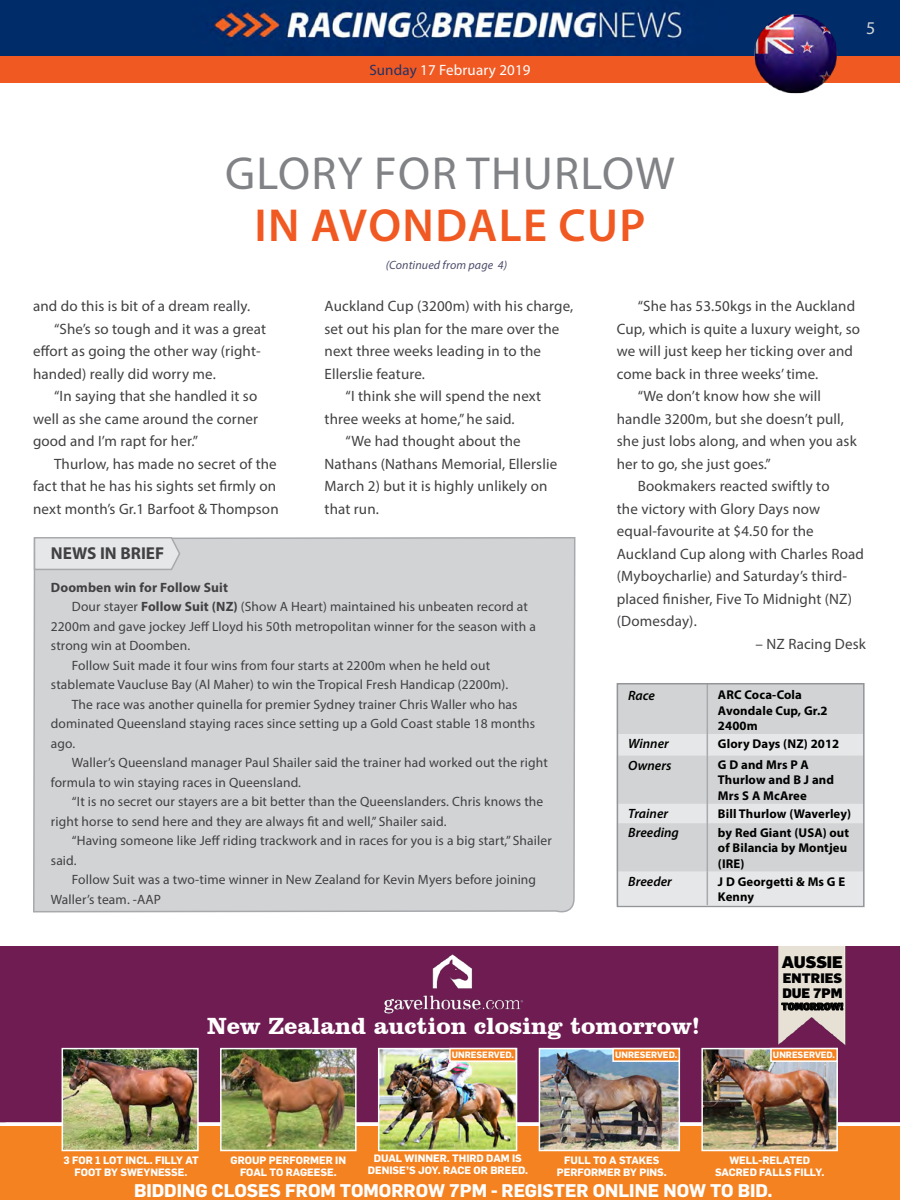
<style>
.page{position:relative;width:900px;height:1200px;background:#fff}
.page>*{position:absolute;margin:0;border:0;box-sizing:border-box;transform-origin:0 0}
.t1{font:46.5px "Myriad Pro";letter-spacing:.03em;color:#808285}
.t2{font:600 46.5px "Myriad Pro";letter-spacing:.03em;color:#f15922}
.t3{font:700 24px "Clarendon BT";color:#fff}
.t4{font:700 18px "Flama";color:#fff}
.t5{font:18px "Myriad Pro";color:#d1d4d4}
.t6{font:700 17.25px "Myriad Pro";color:#414042}
.t7{font:900 16.5px "Flama";color:#000}
.t8{font:15px "Myriad Pro";letter-spacing:.01em;color:#414042}
.t9{font:15px "Myriad Pro";letter-spacing:.01em;color:#fff}
.t10{font:13.5px "Myriad Pro";letter-spacing:.01em;color:#414042}
.t11{font:italic 600 13.5px "Myriad Pro";color:#000}
.t12{font:700 13.5px "Myriad Pro";letter-spacing:.01em;color:#414042}
.t13{font:900 13.5px/15px "Flama";color:#000}
.t14{font:700 12.75px/15.3px "Myriad Pro";letter-spacing:.01em;color:#000}
.t15{font:italic 12px "Myriad Pro";letter-spacing:.01em;color:#4d4d6b}
.t16{font:700 10.5px/12px "Flama";color:#fff;text-align:center}
.t17{font:900 9.75px "Flama";color:#000}
.t18{font:700 9px "Flama";color:#fff}
.s1{color:#203267}
.s2{font-weight:700}
</style>
<div class="page">
<div style="left:0;top:56px;width:900px;height:27px;background:#f15922"></div>
<img style="left:0;top:0;width:900px;height:56px">
<div style="left:620px;top:686px;width:242px;height:48px;background:#d1d3d4"></div>
<hr style="left:707px;top:683px;width:1px;height:51px;background:#a7a9ac">
<svg style="left:620px;top:734px;width:242px;height:170px;background:#d9dbdc"></svg>
<hr style="left:707px;top:823px;width:1px;height:49px;background:#a7a9ac">
<hr style="left:707px;top:872px;width:1px;height:33px;background:#a7a9ac">
<div style="left:617px;top:683px;width:248px;height:224px;border:2px solid #939598"></div>
<img style="left:752px;top:12px;width:88px;height:82px">
<div style="left:0;top:946px;width:900px;height:176px;background:#6f1c53"></div>
<div style="left:0;top:1126px;width:900px;height:74px;background:#f58220"></div>
<img style="left:542px;top:1051px;width:135px;height:97px">
<div style="left:539px;top:1048px;width:141px;height:103px;border:2px solid #fff"></div>
<img style="left:381px;top:1051px;width:133px;height:97px">
<div style="left:378px;top:1048px;width:139px;height:103px;border:2px solid #fff"></div>
<img style="left:704px;top:1051px;width:131px;height:97px">
<div style="left:701px;top:1048px;width:137px;height:103px;border:2px solid #fff"></div>
<img style="left:65px;top:1051px;width:131px;height:97px">
<div style="left:62px;top:1048px;width:137px;height:103px;border:2px solid #fff"></div>
<img style="left:381px;top:952px;width:145px;height:65px">
<img style="left:768px;top:946px;width:82px;height:122px">
<svg style="left:781px;top:1002px;width:63px;height:9px"></svg>
<img style="left:223px;top:1051px;width:131px;height:97px">
<div style="left:220px;top:1048px;width:137px;height:103px;border:2px solid #fff"></div>
<div style="left:613px;top:1049px;width:66px;height:12px;background:#f58220"></div>
<div style="left:612px;top:1048px;width:68px;height:14px;border:2px solid #fff"></div>
<div style="left:450px;top:1049px;width:66px;height:12px;background:#f58220"></div>
<div style="left:449px;top:1048px;width:68px;height:14px;border:2px solid #fff"></div>
<div style="left:771px;top:1049px;width:66px;height:12px;background:#f58220"></div>
<div style="left:770px;top:1048px;width:68px;height:14px;border:2px solid #fff"></div>
<div style="left:33px;top:537px;width:543px;height:376px;background:#d1d3d4"></div>
<svg style="left:33px;top:537px;width:148px;height:34px;background:#dedfe0"></svg>
<p class="t9" style="left:369px;top:61px;width:163px"><span class="s1">Sunday</span> 17 February 2019</p>
<h1 class="t1" style="left:225px;top:145px;width:414px">Glory for Th urlow</h1>
<h1 class="t2" style="left:254px;top:195px;width:388px">IN AVONDALE CUP</h1>
<p class="t15" style="left:386px;top:257px;width:123px">(Continued from page 4)</p>
<p class="t5" style="left:866px;top:17px;width:11px">5</p>
<p class="t8" style="left:33px;top:297px;width:219px">and do this is bit of a dream really.</p>
<p class="t8" style="left:54px;top:319px;width:214px">“She’s so tough and it was a great</p>
<p class="t8" style="left:33px;top:342px;width:229px">effort as going the other way (right-</p>
<p class="t8" style="left:33px;top:364px;width:184px">handed) really did worry me.</p>
<p class="t8" style="left:54px;top:387px;width:205px">“In saying that she handled it so</p>
<p class="t8" style="left:33px;top:409px;width:227px">well as she came around the corner</p>
<p class="t8" style="left:33px;top:432px;width:167px">good and I’m rapt for her.”</p>
<p class="t8" style="left:54px;top:454px;width:224px">Thurlow, has made no secret of the</p>
<p class="t8" style="left:33px;top:477px;width:245px">fact that he has his sights set firmly on</p>
<p class="t8" style="left:33px;top:499px;width:247px">next month’s Gr.1 Barfoot &amp; Thompson</p>
<p class="t8" style="left:325px;top:297px;width:250px">Auckland Cup (3200m) with his charge,</p>
<p class="t8" style="left:325px;top:319px;width:236px">set out his plan for the mare over the</p>
<p class="t8" style="left:325px;top:342px;width:218px">next three weeks leading in to the</p>
<p class="t8" style="left:325px;top:364px;width:102px">Ellerslie feature.</p>
<p class="t8" style="left:346px;top:387px;width:197px">“I think she will spend the next</p>
<p class="t8" style="left:325px;top:409px;width:192px">three weeks at home,” he said.</p>
<p class="t8" style="left:346px;top:432px;width:177px">“We had thought about the</p>
<p class="t8" style="left:325px;top:454px;width:234px">Nathans (Nathans Memorial, Ellerslie</p>
<p class="t8" style="left:325px;top:477px;width:224px">March 2) but it is highly unlikely on</p>
<p class="t8" style="left:325px;top:499px;width:56px">that run.</p>
<p class="t6" style="left:51px;top:542px;width:115px">NEWS IN BRIEF</p>
<p class="t12" style="left:51px;top:578px;width:179px">Doomben win for Follow Suit</p>
<p class="t10" style="left:72px;top:598px;width:458px">Dour stayer <span class="s2">Follow Suit (NZ)</span> (Show A Heart) maintained his unbeaten record at</p>
<p class="t10" style="left:51px;top:618px;width:487px">2200m and gave jockey Jeff Lloyd his 50th metropolitan winner for the season with a</p>
<p class="t10" style="left:51px;top:637px;width:141px">strong win at Doomben.</p>
<p class="t10" style="left:72px;top:657px;width:420px">Follow Suit made it four wins from four starts at 2200m when he held out</p>
<p class="t10" style="left:51px;top:676px;width:459px">stablemate Vaucluse Bay (Al Maher) to win the Tropical Fresh Handicap (2200m).</p>
<p class="t10" style="left:72px;top:696px;width:447px">The race was another quinella for premier Sydney trainer Chris Waller who has</p>
<p class="t10" style="left:51px;top:715px;width:486px">dominated Queensland staying races since setting up a Gold Coast stable 18 months</p>
<p class="t10" style="left:51px;top:735px;width:26px">ago.</p>
<p class="t10" style="left:72px;top:754px;width:478px">Waller’s Queensland manager Paul Shailer said the trainer had worked out the right</p>
<p class="t10" style="left:51px;top:774px;width:252px">formula to win staying races in Queensland.</p>
<p class="t10" style="left:72px;top:793px;width:473px">“It is no secret our stayers are a bit better than the Queenslanders. Chris knows the</p>
<p class="t10" style="left:51px;top:813px;width:397px">right horse to send here and they are always fit and well,” Shailer said.</p>
<p class="t10" style="left:72px;top:832px;width:481px">“Having someone like Jeff riding trackwork and in races for you is a big start,” Shailer</p>
<p class="t10" style="left:51px;top:852px;width:27px">said.</p>
<p class="t10" style="left:72px;top:871px;width:466px">Follow Suit was a two-time winner in New Zealand for Kevin Myers before joining</p>
<p class="t10" style="left:51px;top:891px;width:95px">Waller’s team. -AAP</p>
<p class="t8" style="left:638px;top:297px;width:219px">“She has 53.50kgs in the Auckland</p>
<p class="t8" style="left:617px;top:319px;width:245px">Cup, which is quite a luxury weight, so</p>
<p class="t8" style="left:617px;top:342px;width:238px">we will just keep her ticking over and</p>
<p class="t8" style="left:617px;top:364px;width:203px">come back in three weeks’ time.</p>
<p class="t8" style="left:638px;top:387px;width:185px">“We don’t know how she will</p>
<p class="t8" style="left:617px;top:409px;width:229px">handle 3200m, but she doesn’t pull,</p>
<p class="t8" style="left:617px;top:432px;width:241px">she just lobs along, and when you ask</p>
<p class="t8" style="left:617px;top:454px;width:156px">her to go, she just goes.”</p>
<p class="t8" style="left:638px;top:477px;width:193px">Bookmakers reacted swiftly to</p>
<p class="t8" style="left:617px;top:499px;width:205px">the victory with Glory Days now</p>
<p class="t8" style="left:617px;top:522px;width:199px">equal-favourite at $4.50 for the</p>
<p class="t8" style="left:617px;top:544px;width:249px">Auckland Cup along with Charles Road</p>
<p class="t8" style="left:617px;top:567px;width:232px">(Myboycharlie) and Saturday’s third-</p>
<p class="t8" style="left:617px;top:589px;width:237px">placed finisher, Five To Midnight (NZ)</p>
<p class="t8" style="left:617px;top:612px;width:82px">(Domesday).</p>
<p class="t8" style="left:756px;top:634px;width:112px">– NZ Racing Desk</p>
<p class="t11" style="left:628px;top:687px;width:28px">Race</p>
<p class="t14" style="left:718px;top:687px;width:111px">ARC Coca-Cola<br>Avondale Cup, Gr.2<br>2400m</p>
<p class="t11" style="left:628px;top:735px;width:42px">Winner</p>
<p class="t14" style="left:718px;top:735px;width:123px">Glory Days (NZ) 2012</p>
<p class="t11" style="left:628px;top:757px;width:45px">Owners</p>
<p class="t14" style="left:718px;top:757px;width:118px">G D and Mrs P A<br>Thurlow and B J and<br>Mrs S A McAree</p>
<p class="t11" style="left:628px;top:805px;width:41px">Trainer</p>
<p class="t14" style="left:718px;top:805px;width:135px">Bill Thurlow (Waverley)</p>
<p class="t11" style="left:628px;top:824px;width:52px">Breeding</p>
<p class="t14" style="left:718px;top:825px;width:133px">by Red Giant (USA) out of Bilancia by Montjeu (IRE)</p>
<p class="t11" style="left:628px;top:873px;width:45px">Breeder</p>
<p class="t14" style="left:718px;top:873px;width:129px">J D Georgetti &amp; Ms G E<br>Kenny</p>
<p class="t7" style="left:782px;top:950px;width:63px">AUSSIE</p>
<p class="t13" style="left:782px;top:970px;width:62px">ENTRIES<br>DUE 7PM</p>
<p class="t17" style="left:782px;top:999px;width:63px">TOMORROW!</p>
<h2 class="t3" style="left:207px;top:1010px;width:494px">New Zealand auction closing tomorrow!</h2>
<p class="t18" style="left:452px;top:1048px;width:64px">UNRESERVED.</p>
<p class="t18" style="left:615px;top:1048px;width:64px">UNRESERVED.</p>
<p class="t18" style="left:773px;top:1048px;width:64px">UNRESERVED.</p>
<p class="t16" style="left:64px;top:1153px;width:137px">3 FOR 1 LOT INCL. FILLY AT<br>FOOT BY SWEYNESSE.</p>
<p class="t16" style="left:231px;top:1153px;width:117px">GROUP PERFORMER IN<br>FOAL TO RAGEESE.</p>
<p class="t16" style="left:368px;top:1152px;width:162px">DUAL WINNER. THIRD DAM IS<br>DENISE’S JOY. RACE OR BREED.</p>
<p class="t16" style="left:715px;top:1153px;width:111px">WELL-RELATED<br>SACRED FALLS FILLY.</p>
<p class="t16" style="left:557px;top:1153px;width:112px">FULL TO A STAKES<br>PERFORMER BY PINS.</p>
<p class="t4" style="left:134px;top:1177px;width:640px">BIDDING CLOSES FROM TOMORROW 7PM - REGISTER ONLINE NOW TO BID.</p>
</div>
